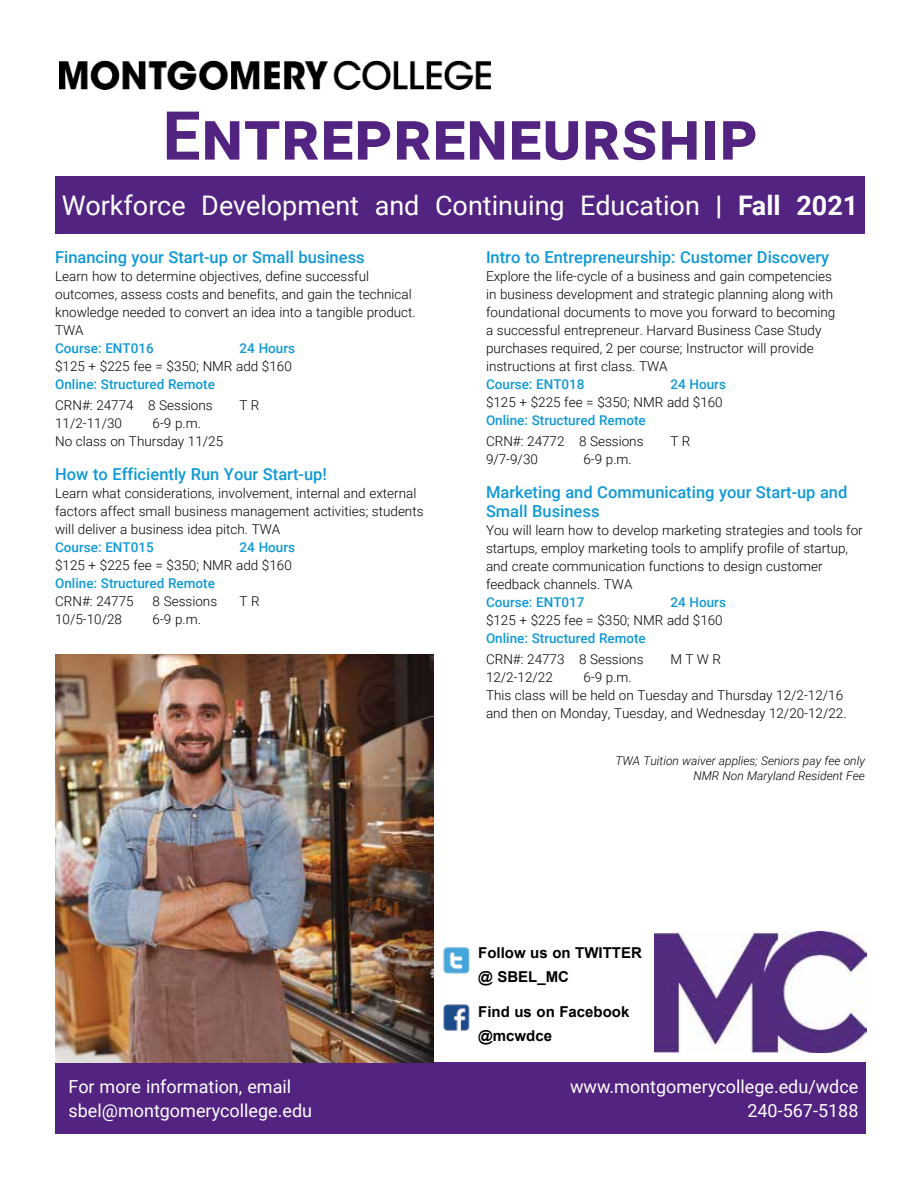
<style>
.page{position:relative;width:918px;height:1188px;background:#fff}
.page>*{position:absolute;margin:0;border:0;box-sizing:border-box;transform-origin:0 0}
.t1{font:700 67.5px "Roboto";letter-spacing:.02em;color:#522380}
.t2{font:27px "Roboto";color:#fff}
.t3{font:18px/24px "Roboto";color:#fff}
.t4{font:500 16.5px/19.8px "Roboto";color:#1099d6}
.t5{font:700 15px/24px "Arial";color:#000}
.t6{font:300 13.5px/18px "Roboto";color:#000}
.t7{font:500 13.5px/18px "Roboto";color:#1099d6}
.t8{font:italic 300 12px/15px "Roboto";color:#000;text-align:right}
.s1{font-weight:700}
.s2{font-weight:500;color:#1099d6}
.s3{font-weight:300;color:#000}
</style>
<div class="page">
<div style="left:55px;top:1063px;width:432px;height:71px;background:#522380"></div>
<div style="left:55px;top:176px;width:810px;height:58px;background:#522380"></div>
<img style="left:60px;top:60px;width:430px;height:29px">
<div style="left:433px;top:1063px;width:432px;height:71px;background:#522380"></div>
<img style="left:55px;top:654px;width:378px;height:409px">
<img style="left:443px;top:1004px;width:27px;height:27px">
<img style="left:443px;top:947px;width:27px;height:27px">
<img style="left:655px;top:932px;width:211px;height:120px">
<h1 class="t1" style="left:163px;top:88px;width:597px">Entrepreneurship</h1>
<h2 class="t2" style="left:62px;top:187px;width:798px">Workforce Development and Continuing Education <span class="s1">| Fall 2021</span></h2>
<h3 class="t4" style="left:55px;top:247px;width:311px">Financing your Start-up or Small business</h3>
<p class="t6" style="left:55px;top:267px;width:362px">Learn how to determine objectives, define successful outcomes, assess costs and benefits, and gain the technical knowledge needed to convert an idea into a tangible product.<br>TWA<br><span class="s2">Course: ENT016</span></p>
<h3 class="t4" style="left:486px;top:247px;width:345px">Intro to Entrepreneurship: Customer Discovery</h3>
<p class="t6" style="left:486px;top:267px;width:351px">Explore the life-cycle of a business and gain competencies in business development and strategic planning along with foundational documents to move you forward to becoming a successful entrepreneur. Harvard Business Case Study purchases required, 2 per course; Instructor will provide instructions at first class. TWA<br><span class="s2">Course: ENT018</span></p>
<p class="t7" style="left:55px;top:339px;width:242px;text-indent:185px">24 Hours <span class="s3">$125 + $225 fee = $350; NMR add $160<br></span>Online: Structured Remote</p>
<p class="t6" style="left:55px;top:396px;width:159px">CRN#: 24774 8 Sessions</p>
<p class="t6" style="left:240px;top:396px;width:21px">T R</p>
<p class="t6" style="left:55px;top:414px;width:68px">11/2-11/30</p>
<p class="t7" style="left:486px;top:375px;width:242px;text-indent:185px">24 Hours <span class="s3">$125 + $225 fee = $350; NMR add $160<br></span>Online: Structured Remote</p>
<p class="t6" style="left:486px;top:432px;width:159px">CRN#: 24772 8 Sessions</p>
<p class="t6" style="left:671px;top:432px;width:21px">T R</p>
<p class="t6" style="left:486px;top:450px;width:53px">9/7-9/30</p>
<p class="t6" style="left:583px;top:450px;width:50px">6-9 p.m.</p>
<h3 class="t4" style="left:486px;top:481px;width:363px">Marketing and Communicating your Start-up and<br>Small Business</h3>
<p class="t6" style="left:486px;top:521px;width:378px">You will learn how to develop marketing strategies and tools for startups, employ marketing tools to amplify profile of startup, and create communication functions to design customer feedback channels. TWA<br><span class="s2">Course: ENT017</span></p>
<p class="t6" style="left:55px;top:414px;width:170px;text-indent:97px">6-9 p.m.<br>No class on Thursday 11/25</p>
<h3 class="t4" style="left:55px;top:463px;width:273px">How to Efficiently Run Your Start-up!</h3>
<p class="t6" style="left:55px;top:483px;width:370px">Learn what considerations, involvement, internal and external factors affect small business management activities; students will deliver a business idea pitch. TWA<br><span class="s2">Course: ENT015</span></p>
<p class="t6" style="left:55px;top:537px;width:242px;text-indent:185px"><span class="s2">24 Hours </span>$125 + $225 fee = $350; NMR add $160<br><span class="s2">Online: Structured Remote<br></span>CRN#: 24775</p>
<p class="t6" style="left:153px;top:591px;width:66px">8 Sessions</p>
<p class="t6" style="left:240px;top:591px;width:22px">T R</p>
<p class="t7" style="left:486px;top:593px;width:242px;text-indent:185px">24 Hours <span class="s3">$125 + $225 fee = $350; NMR add $160<br></span>Online: Structured Remote</p>
<p class="t6" style="left:486px;top:650px;width:159px">CRN#: 24773 8 Sessions</p>
<p class="t6" style="left:671px;top:650px;width:52px">M T W R</p>
<p class="t6" style="left:486px;top:668px;width:68px">12/2-12/22</p>
<p class="t6" style="left:55px;top:609px;width:68px">10/5-10/28</p>
<p class="t6" style="left:153px;top:609px;width:50px">6-9 p.m.</p>
<p class="t6" style="left:486px;top:668px;width:362px;text-indent:97px">6-9 p.m.<br>This class will be held on Tuesday and Thursday 12/2-12/16 and then on Monday, Tuesday, and Wednesday 12/20-12/22.</p>
<p class="t8" style="left:615px;top:753px;width:251px">TWA Tuition waiver applies; Seniors pay fee only<br>NMR Non Maryland Resident Fee</p>
<p class="t5" style="left:478px;top:941px;width:165px">Follow us on TWITTER @ SBEL_MC</p>
<p class="t5" style="left:478px;top:1000px;width:153px">Find us on Facebook @mcwdce</p>
<h3 class="t3" style="left:69px;top:1074px;width:245px">For more information, email sbel@montgomerycollege.edu</h3>
<h3 class="t3" style="left:570px;top:1074px;width:290px;text-align:right">www.montgomerycollege.edu/wdce<br>240-567-5188</h3>
</div>
